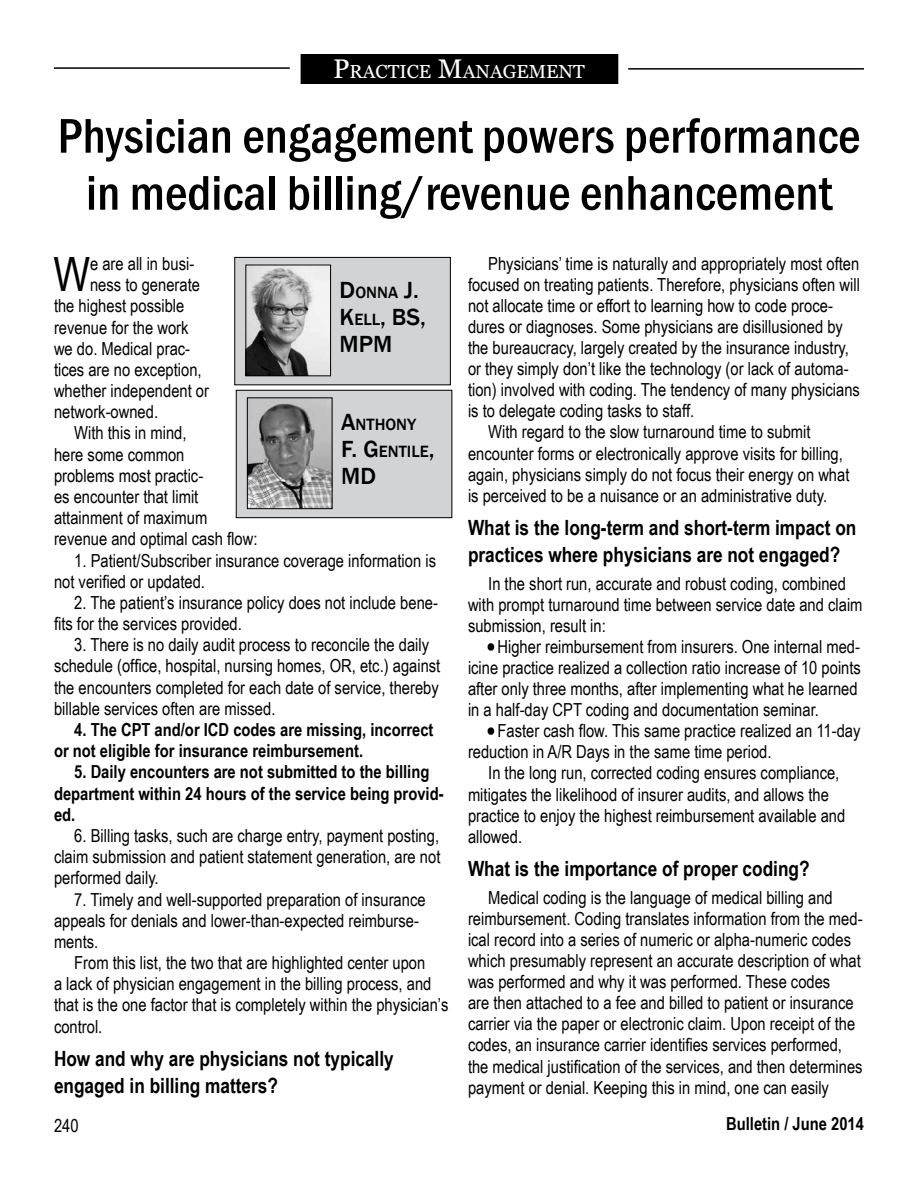
<style>
.page{position:relative;width:918px;height:1188px;background:#fff}
.page>*{position:absolute;margin:0;border:0;box-sizing:border-box;transform-origin:0 0}
.t1{font:500 condensed 50.4px/57px "Franklin Gothic";color:#000;text-align:center}
.t2{font:47.4px "Arial Narrow";color:#000}
.t3{font:500 24px/27px "Franklin Gothic";color:#000}
.t4{font:700 21px/27.2px "Arial Narrow";color:#000}
.t5{font:18.9px "Georgia Ref";color:#fff}
.t6{font:18px/21px "Arial Narrow";color:#000}
.t7{font:700 18px/21.1px "Arial Narrow";color:#000}
.t8{font:500 16.8px/27px "Franklin Gothic";color:#000}
.s1{font-size:27px}
.s2{font-size:24px}
.s3{font-size:16.8px}
</style>
<div class="page">
<hr style="left:54px;top:67px;width:236px;height:2px;background:#000">
<div style="left:301px;top:54px;width:317px;height:30px;background:#000"></div>
<hr style="left:628px;top:68px;width:236px;height:2px;background:#000">
<svg style="left:487px;top:643px;width:8px;height:8px"></svg>
<svg style="left:487px;top:727px;width:8px;height:8px"></svg>
<div style="left:235px;top:257px;width:215px;height:128px;background:#d1d3d4"></div>
<div style="left:234px;top:257px;width:217px;height:128px;border:1px solid #000"></div>
<img style="left:247px;top:267px;width:82px;height:107px">
<div style="left:245px;top:265px;width:86px;height:111px;border:1px solid #000"></div>
<div style="left:236px;top:390px;width:216px;height:128px;background:#d1d3d4"></div>
<div style="left:236px;top:390px;width:216px;height:128px;border:1px solid #000"></div>
<img style="left:249px;top:399px;width:81px;height:108px">
<div style="left:247px;top:397px;width:85px;height:112px;border:1px solid #000"></div>
<p class="t5" style="left:333px;top:59px;width:253px"><span class="s1">P</span>RACTICE <span class="s1">M</span>ANAGEMENT</p>
<h1 class="t1" style="left:58px;top:107px;width:804px">Physician engagement powers performance in medical billing/revenue enhancement</h1>
<h2 class="t2" style="left:53px;top:240px;width:38px">W</h2>
<p class="t6" style="left:90px;top:253px;width:106px">e are all in busi-</p>
<p class="t6" style="left:488px;top:253px;width:373px">Physicians’ time is naturally and appropriately most often</p>
<p class="t6" style="left:468px;top:274px;width:393px">focused on treating patients. Therefore, physicians often will</p>
<p class="t6" style="left:468px;top:295px;width:366px">not allocate time or effort to learning how to code proce-</p>
<p class="t6" style="left:468px;top:316px;width:376px">dures or diagnoses. Some physicians are disillusioned by</p>
<p class="t6" style="left:468px;top:337px;width:383px">the bureaucracy, largely created by the insurance industry,</p>
<p class="t6" style="left:468px;top:358px;width:382px">or they simply don’t like the technology (or lack of automa-</p>
<p class="t6" style="left:468px;top:379px;width:393px">tion) involved with coding. The tendency of many physicians</p>
<p class="t6" style="left:468px;top:400px;width:228px">is to delegate coding tasks to staff.</p>
<p class="t6" style="left:488px;top:421px;width:324px">With regard to the slow turnaround time to submit</p>
<p class="t6" style="left:468px;top:442px;width:376px">encounter forms or electronically approve visits for billing,</p>
<p class="t6" style="left:468px;top:463px;width:383px">again, physicians simply do not focus their energy on what</p>
<p class="t6" style="left:468px;top:484px;width:361px">is perceived to be a nuisance or an administrative duty.</p>
<p class="t4" style="left:468px;top:513px;width:390px">What is the long-term and short-term impact on practices where physicians are not engaged?</p>
<p class="t6" style="left:468px;top:573px;width:396px;text-indent:20px">In the short run, accurate and robust coding, combined with prompt turnaround time between service date and claim submission, result in:</p>
<p class="t6" style="left:468px;top:636px;width:394px;text-indent:20px">• Higher reimbursement from insurers. One internal med&shy;icine practice realized a collection ratio increase of 10 points after only three months, after implementing what he learned in a half-day CPT coding and documentation seminar.</p>
<p class="t6" style="left:468px;top:720px;width:394px;text-indent:20px">• Faster cash flow. This same practice realized an 11-day reduction in A/R Days in the same time period.</p>
<p class="t6" style="left:468px;top:762px;width:379px;text-indent:20px">In the long run, corrected coding ensures compliance, mitigates the likelihood of insurer audits, and allows the practice to enjoy the highest reimbursement available and allowed.</p>
<p class="t4" style="left:468px;top:854px;width:343px">What is the importance of proper coding?</p>
<p class="t6" style="left:468px;top:887px;width:396px;text-indent:20px">Medical coding is the language of medical billing and reimbursement. Coding translates information from the med&shy;ical record into a series of numeric or alpha-numeric codes which presumably represent an accurate description of what was performed and why it was performed. These codes<br>are then attached to a fee and billed to patient or insurance carrier via the paper or electronic claim. Upon receipt of the codes, an insurance carrier identifies services performed, the medical justification of the services, and then determines payment or denial. Keeping this in mind, one can easily</p>
<p class="t6" style="left:90px;top:274px;width:111px">ness to generate</p>
<p class="t6" style="left:54px;top:295px;width:132px">the highest possible</p>
<p class="t6" style="left:54px;top:316px;width:136px">revenue for the work</p>
<p class="t6" style="left:54px;top:337px;width:138px">we do. Medical prac-</p>
<p class="t6" style="left:54px;top:358px;width:149px">tices are no exception,</p>
<p class="t6" style="left:54px;top:380px;width:157px">whether independent or</p>
<p class="t6" style="left:54px;top:401px;width:106px">network-owned.</p>
<p class="t6" style="left:74px;top:422px;width:114px">With this in mind,</p>
<p class="t6" style="left:54px;top:443px;width:132px">here some common</p>
<p class="t6" style="left:54px;top:464px;width:151px">problems most practic-</p>
<p class="t6" style="left:54px;top:485px;width:146px">es encounter that limit</p>
<p class="t6" style="left:54px;top:507px;width:155px">attainment of maximum</p>
<p class="t6" style="left:54px;top:528px;width:205px">revenue and optimal cash flow:</p>
<p class="t6" style="left:54px;top:549px;width:384px;text-indent:20px">1. Patient/Subscriber insurance coverage information is not verified or updated.</p>
<p class="t6" style="left:54px;top:591px;width:386px;text-indent:20px">2. The patient’s insurance policy does not include bene&shy;fits for the services provided.</p>
<p class="t6" style="left:54px;top:634px;width:388px;text-indent:20px">3. There is no daily audit process to reconcile the daily schedule (office, hospital, nursing homes, OR, etc.) against the encounters completed for each date of service, thereby billable services often are missed.</p>
<p class="t7" style="left:54px;top:718px;width:381px;text-indent:20px">4. The CPT and/or ICD codes are missing, incorrect or not eligible for insurance reimbursement.</p>
<p class="t7" style="left:54px;top:761px;width:391px;text-indent:20px">5. Daily encounters are not submitted to the billing department within 24 hours of the service being provid&shy;ed.</p>
<p class="t6" style="left:54px;top:824px;width:388px;text-align:justify;text-indent:20px">6. Billing tasks, such are charge entry, payment posting, claim submission and patient statement generation, are not performed daily.</p>
<p class="t6" style="left:54px;top:888px;width:373px;text-indent:20px">7. Timely and well-supported preparation of insurance appeals for denials and lower-than-expected reimburse&shy;ments.</p>
<p class="t6" style="left:54px;top:952px;width:396px;text-indent:20px">From this list, the two that are highlighted center upon<br>a lack of physician engagement in the billing process, and that is the one factor that is completely within the physician’s control.</p>
<p class="t4" style="left:54px;top:1044px;width:341px">How and why are physicians not typically engaged in billing matters?</p>
<p class="t8" style="left:340px;top:279px;width:81px"><span class="s2">D</span>ONNA <span class="s2">J.</span></p>
<h3 class="t3" style="left:340px;top:303px;width:88px">K<span class="s3">ELL</span>, BS,<br>MPM</h3>
<p class="t8" style="left:341px;top:412px;width:95px"><span class="s2">A</span>NTHONY<br><span class="s2">F. G</span>ENTILE<span class="s2">,</span></p>
<h3 class="t3" style="left:341px;top:463px;width:36px">MD</h3>
<p class="t6" style="left:54px;top:1115px;width:26px">240</p>
<p class="t7" style="left:726px;top:1112px;width:139px">Bulletin / June 2014</p>
</div>
